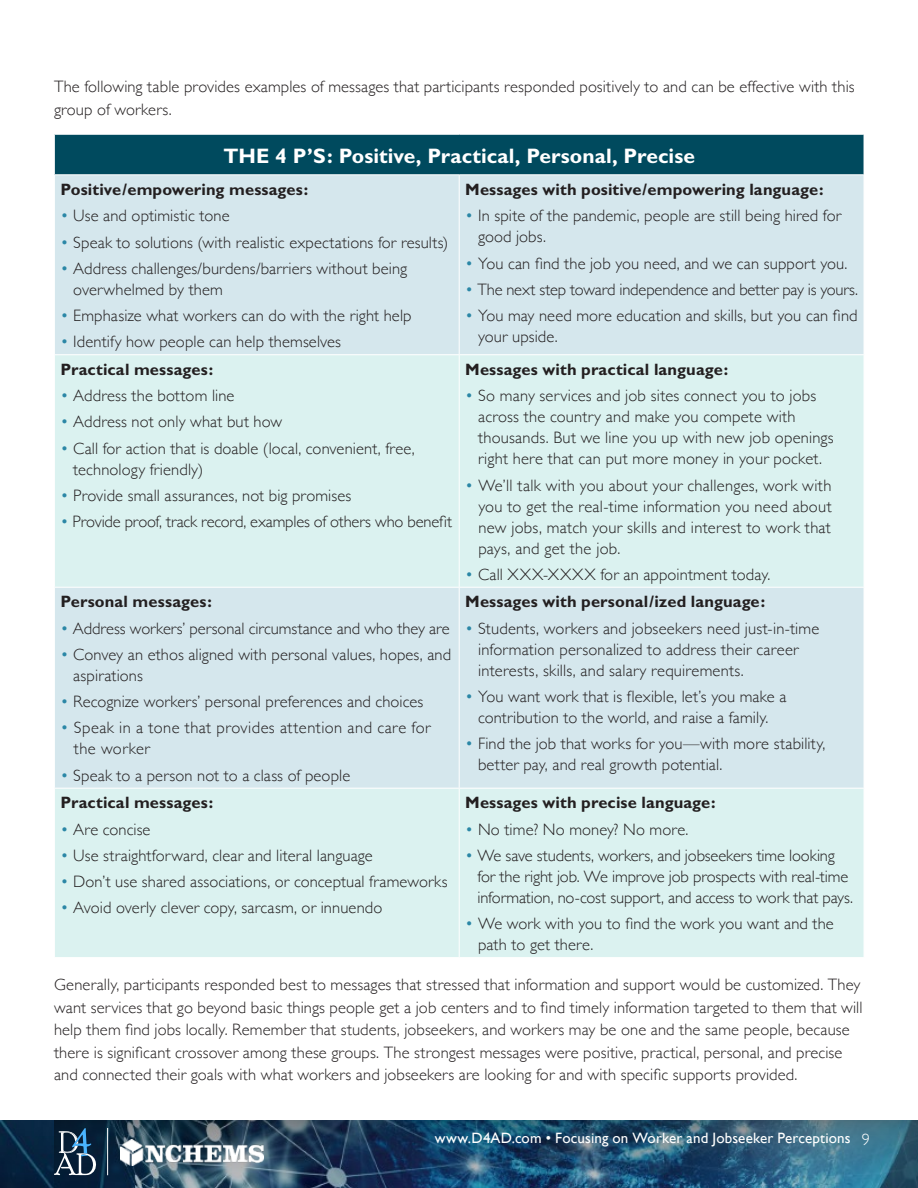
<style>
.page{position:relative;width:918px;height:1188px;background:#fff}
.page>*{position:absolute;margin:0;border:0;box-sizing:border-box;transform-origin:0 0}
.t1{font:700 21px "Gill Sans";letter-spacing:.005em;color:#fff}
.t2{font:300 16.5px/21px "Gill Sans";letter-spacing:.01em;color:#231f20}
.t3{font:300 16.5px/21px "Gill Sans";letter-spacing:-.01em;color:#231f20}
.t4{font:700 16.5px "Gill Sans";letter-spacing:.01em;color:#231f20}
.t5{font:300 16.5px/21px "Gill Sans";letter-spacing:.03em;color:#231f20}
.t6{font:15px "Gill Sans";letter-spacing:.01em;color:#fff}
.s1{color:#2b87a6}
.s2{font-weight:300;font-size:16.5px}
</style>
<div class="page">
<img style="left:0;top:1120px;width:54px;height:68px">
<img style="left:54px;top:1120px;width:864px;height:68px">
<svg style="left:54px;top:1128px;width:43px;height:47px;background:#385168"></svg>
<img style="left:121px;top:1140px;width:143px;height:25px">
<hr style="left:107px;top:1128px;width:1px;height:47px;background:#fff">
<div style="left:54px;top:134px;width:810px;height:41px;background:#004a5e"></div>
<div style="left:55px;top:175px;width:809px;height:179px;background:#d5e7ed"></div>
<svg style="left:55px;top:355px;width:809px;height:602px;background:#d9eeef"></svg>
<hr style="left:54px;top:134px;width:405px;height:1px;background:#fff">
<hr style="left:54px;top:135px;width:1px;height:39px;background:#fff">
<hr style="left:459px;top:134px;width:405px;height:1px;background:#fff">
<hr style="left:54px;top:174px;width:405px;height:1px;background:#fff">
<hr style="left:459px;top:174px;width:405px;height:1px;background:#fff">
<hr style="left:459px;top:175px;width:1px;height:179px;background:#fff">
<hr style="left:459px;top:355px;width:1px;height:232px;background:#fff">
<hr style="left:54px;top:587px;width:405px;height:1px;background:#fff">
<hr style="left:459px;top:587px;width:405px;height:1px;background:#fff">
<hr style="left:459px;top:588px;width:1px;height:200px;background:#fff">
<hr style="left:54px;top:788px;width:405px;height:1px;background:#fff">
<hr style="left:459px;top:788px;width:405px;height:1px;background:#fff">
<hr style="left:459px;top:789px;width:1px;height:168px;background:#fff">
<p class="t2" style="left:54px;top:75px;width:802px;line-height:22.5px">The following table provides examples of messages that participants responded positively to and can be effective with this group of workers.</p>
<p class="t1" style="left:223px;top:143px;width:473px">THE 4 P’S: Positive, Practical, Personal, Precise</p>
<p class="t4" style="left:60px;top:180px;width:250px">Positive/empowering messages:</p>
<p class="t2" style="left:60px;top:205px;width:171px"><span class="s1">•</span> Use and optimistic tone</p>
<p class="t2" style="left:60px;top:231px;width:389px"><span class="s1">•</span> Speak to solutions (with realistic expectations for results)</p>
<p class="t2" style="left:73px;top:257px;width:336px;text-indent:-13px"><span class="s1">•</span> Address challenges/burdens/barriers without being overwhelmed by them</p>
<p class="t2" style="left:60px;top:304px;width:353px"><span class="s1">•</span> Emphasize what workers can do with the right help</p>
<p class="t2" style="left:60px;top:331px;width:282px"><span class="s1">•</span> Identify how people can help themselves</p>
<p class="t4" style="left:465px;top:180px;width:360px">Messages with positive/empowering language:</p>
<p class="t2" style="left:478px;top:205px;width:365px;text-indent:-13px"><span class="s1">•</span> In spite of the pandemic, people are still being hired for good jobs.</p>
<p class="t2" style="left:465px;top:252px;width:384px"><span class="s1">•</span> You can find the job you need, and we can support you.</p>
<p class="t3" style="left:465px;top:278px;width:394px"><span class="s1">•</span> The next step toward independence and better pay is yours.</p>
<p class="t2" style="left:478px;top:304px;width:381px;text-indent:-13px"><span class="s1">•</span> You may need more education and skills, but you can find your upside.</p>
<p class="t4" style="left:60px;top:360px;width:154px">Practical messages:</p>
<p class="t2" style="left:60px;top:385px;width:176px"><span class="s1">•</span> Address the bottom line</p>
<p class="t2" style="left:60px;top:411px;width:223px"><span class="s1">•</span> Address not only what but how</p>
<p class="t2" style="left:73px;top:437px;width:343px;text-indent:-13px"><span class="s1">•</span> Call for action that is doable (local, convenient, free, technology friendly)</p>
<p class="t2" style="left:60px;top:484px;width:292px"><span class="s1">•</span> Provide small assurances, not big promises</p>
<p class="t3" style="left:60px;top:511px;width:393px"><span class="s1">•</span> Provide proof, track record, examples of others who benefit</p>
<p class="t4" style="left:60px;top:592px;width:153px">Personal messages:</p>
<p class="t2" style="left:60px;top:617px;width:391px"><span class="s1">•</span> Address workers’ personal circumstance and who they are</p>
<p class="t2" style="left:73px;top:643px;width:379px;text-indent:-13px"><span class="s1">•</span> Convey an ethos aligned with personal values, hopes, and aspirations</p>
<p class="t2" style="left:60px;top:691px;width:364px"><span class="s1">•</span> Recognize workers’ personal preferences and choices</p>
<p class="t5" style="left:74px;top:717px;width:358px;text-indent:-13px"><span class="s1">•</span> Speak in a tone that provides attention and care for the worker</p>
<p class="t2" style="left:60px;top:764px;width:291px"><span class="s1">•</span> Speak to a person not to a class of people</p>
<p class="t4" style="left:465px;top:360px;width:265px">Messages with practical language:</p>
<p class="t2" style="left:478px;top:385px;width:357px;text-indent:-13px"><span class="s1">•</span> So many services and job sites connect you to jobs across the country and make you compete with thousands. But we line you up with new job openings right here that can put more money in your pocket.</p>
<p class="t2" style="left:478px;top:474px;width:355px;text-align:justify;text-indent:-13px"><span class="s1">•</span> We’ll talk with you about your challenges, work with you to get the real-time information you need about new jobs, match your skills and interest to work that pays, and get the job.</p>
<p class="t2" style="left:465px;top:563px;width:307px"><span class="s1">•</span> Call XXX-XXXX for an appointment today.</p>
<p class="t4" style="left:465px;top:592px;width:301px">Messages with personal/ized language:</p>
<p class="t2" style="left:478px;top:617px;width:343px;text-indent:-13px"><span class="s1">•</span> Students, workers and jobseekers need just-in-time information personalized to address their career interests, skills, and salary requirements.</p>
<p class="t2" style="left:465px;top:685px;width:323px;text-align:center"><span class="s1">•</span> You want work that is flexible, let’s you make a contribution to the world, and raise a family.</p>
<p class="t2" style="left:478px;top:733px;width:349px;text-indent:-13px"><span class="s1">•</span> Find the job that works for you—with more stability, better pay, and real growth potential.</p>
<p class="t4" style="left:465px;top:793px;width:252px">Messages with precise language:</p>
<p class="t2" style="left:465px;top:818px;width:225px"><span class="s1">•</span> No time? No money? No more.</p>
<p class="t3" style="left:478px;top:844px;width:377px;text-indent:-12px"><span class="s1">•</span> We save students, workers, and jobseekers time looking for the right job. We improve job prospects with real-time information, no-cost support, and access to work that pays.</p>
<p class="t2" style="left:478px;top:913px;width:357px;text-indent:-13px"><span class="s1">•</span> We work with you to find the work you want and the path to get there.</p>
<p class="t2" style="left:54px;top:973px;width:810px;line-height:22.5px">Generally, participants responded best to messages that stressed that information and support would be customized. They want services that go beyond basic things people get a job centers and to find timely information targeted to them that will help them find jobs locally. Remember that students, jobseekers, and workers may be one and the same people, because there is significant crossover among these groups. The strongest messages were positive, practical, personal, and precise and connected their goals with what workers and jobseekers are looking for and with specific supports provided.</p>
<p class="t4" style="left:60px;top:793px;width:154px">Practical messages:</p>
<p class="t2" style="left:60px;top:818px;width:92px"><span class="s1">•</span> Are concise</p>
<p class="t2" style="left:60px;top:844px;width:314px"><span class="s1">•</span> Use straightforward, clear and literal language</p>
<p class="t2" style="left:60px;top:871px;width:389px"><span class="s1">•</span> Don’t use shared associations, or conceptual frameworks</p>
<p class="t2" style="left:60px;top:897px;width:324px"><span class="s1">•</span> Avoid overly clever copy, sarcasm, or innuendo</p>
<p class="t6" style="left:435px;top:1129px;width:437px">www.D4AD.com • Focusing on Worker and Jobseeker Perceptions <span class="s2">9</span></p>
</div>
